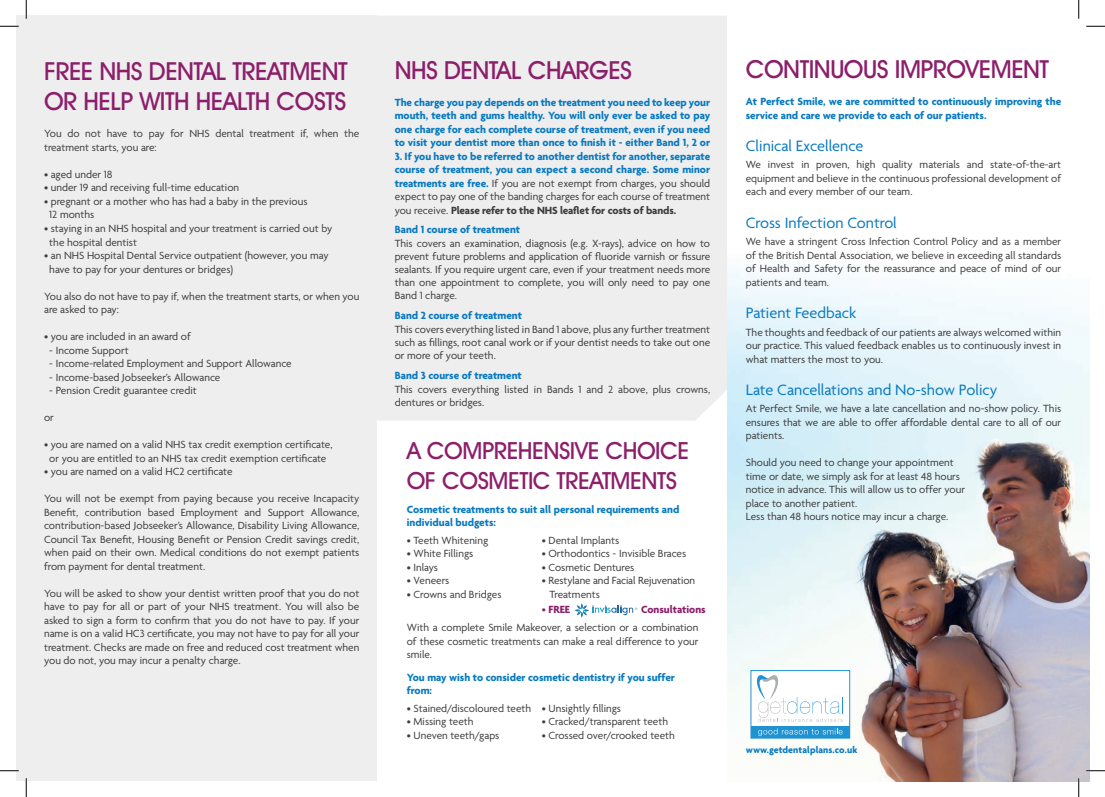
<style>
.page{position:relative;width:1105px;height:797px;background:#fff}
.page>*{position:absolute;margin:0;border:0;box-sizing:border-box;transform-origin:0 0}
.t1{font:500 25px/30px "Avant Garde IT Cby BT";letter-spacing:-.02em;color:#8c1e6a}
.t2{font:500 23.75px/30px "Avant Garde IT Cby BT";letter-spacing:-.02em;color:#8c1e6a}
.t3{font:16.25px "Agenda";color:#097ac0}
.t4{font:11.25px/13.5px "Agenda";color:#3e3e3f;text-align:justify}
.t5{font:700 11.25px/13.5px "Agenda";color:#097ac0}
.t6{font:700 11.25px "Agenda";color:#8c1e6a}
.t7{font:700 10px "Agenda";letter-spacing:.01em;color:#097ac0}
.s1{font-weight:400;color:#3e3e3f}
.s2{color:#3e3e3f}
.s3{font-weight:400}
</style>
<div class="page">
<img style="left:727px;top:268px;width:362px;height:513px">
<div style="left:16px;top:16px;width:360px;height:765px;background:#eeeeef"></div>
<div style="left:376px;top:16px;width:351px;height:404px;background:#eeeeef"></div>
<svg style="left:575px;top:603px;width:62px;height:14px"></svg>
<div style="left:751px;top:670px;width:99px;height:68px;background:#fff"></div>
<svg style="left:756px;top:675px;width:87px;height:47px"></svg>
<div style="left:751px;top:726px;width:99px;height:12px;background:#1f93d2"></div>
<svg style="left:758px;top:728px;width:84px;height:8px"></svg>
<div style="left:751px;top:670px;width:99px;height:68px;border:1px solid #2593d1"></div>
<svg style="left:0;top:25px;width:19px;height:2px"></svg>
<svg style="left:1086px;top:25px;width:19px;height:2px"></svg>
<svg style="left:0;top:770px;width:19px;height:1px"></svg>
<svg style="left:1086px;top:770px;width:19px;height:1px"></svg>
<svg style="left:25px;top:0;width:2px;height:19px"></svg>
<svg style="left:25px;top:778px;width:2px;height:19px"></svg>
<svg style="left:1078px;top:0;width:1px;height:19px"></svg>
<svg style="left:1078px;top:778px;width:1px;height:19px"></svg>
<h1 class="t1" style="left:44px;top:56px;width:305px">FREE NHS DENTAL TREATMENT<br>OR HELP WITH HEALTH COSTS</h1>
<p class="t4" style="left:44px;top:127px;width:317px">You do not have to pay for NHS dental treatment if, when the treatment starts, you are:</p>
<p class="t4" style="left:44px;top:167px;width:70px">• aged under 18</p>
<p class="t4" style="left:44px;top:181px;width:197px">• under 19 and receiving full-time education</p>
<p class="t4" style="left:49px;top:194px;width:260px;text-indent:-5px">• pregnant or a mother who has had a baby in the previous<br>12 months</p>
<p class="t4" style="left:49px;top:221px;width:285px;text-indent:-5px">• staying in an NHS hospital and your treatment is carried out by the hospital dentist</p>
<p class="t4" style="left:49px;top:248px;width:281px;text-indent:-5px">• an NHS Hospital Dental Service outpatient (however, you may have to pay for your dentures or bridges)</p>
<p class="t4" style="left:44px;top:289px;width:317px">You also do not have to pay if, when the treatment starts, or when you are asked to pay:</p>
<p class="t4" style="left:44px;top:329px;width:148px">• you are included in an award of</p>
<p class="t4" style="left:49px;top:343px;width:81px">- Income Support</p>
<p class="t4" style="left:49px;top:356px;width:244px">- Income-related Employment and Support Allowance</p>
<p class="t4" style="left:49px;top:370px;width:173px">- Income-based Jobseeker’s Allowance</p>
<p class="t4" style="left:49px;top:383px;width:149px">- Pension Credit guarantee credit</p>
<p class="t4" style="left:44px;top:410px;width:11px">or</p>
<p class="t4" style="left:44px;top:437px;width:290px;text-align:center">• you are named on a valid NHS tax credit exemption certificate, or you are entitled to an NHS tax credit exemption certificate</p>
<p class="t4" style="left:44px;top:464px;width:190px">• you are named on a valid HC2 certificate</p>
<p class="t4" style="left:44px;top:491px;width:317px">You will not be exempt from paying because you receive Incapacity Benefit, contribution based Employment and Support Allowance, contribution-based Jobseeker’s Allowance, Disability Living Allowance, Council Tax Benefit, Housing Benefit or Pension Credit savings credit, when paid on their own. Medical conditions do not exempt patients from payment for dental treatment.</p>
<p class="t4" style="left:44px;top:586px;width:317px">You will be asked to show your dentist written proof that you do not have to pay for all or part of your NHS treatment. You will also be asked to sign a form to confirm that you do not have to pay. If your name is on a valid HC3 certificate, you may not have to pay for all your treatment. Checks are made on free and reduced cost treatment when you do not, you may incur a penalty charge.</p>
<h1 class="t1" style="left:395px;top:55px;width:239px">NHS DENTAL CHARGES</h1>
<p class="t5" style="left:395px;top:95px;width:317px;text-align:justify">The charge you pay depends on the treatment you need to keep your mouth, teeth and gums healthy. You will only ever be asked to pay one charge for each complete course of treatment, even if you need to visit your dentist more than once to finish it - either Band 1, 2 or</p>
<p class="t5" style="left:395px;top:149px;width:317px;text-align:justify">3. If you have to be referred to another dentist for another, separate course of treatment, you can expect a second charge. Some minor treatments are free. <span class="s1">If you are not exempt from charges, you should expect to pay one of the banding charges for each course of treatment you receive.</span> <span class="s2">Please refer to the NHS leaflet for costs of bands.</span></p>
<p class="t5" style="left:395px;top:223px;width:127px">Band 1 course of treatment</p>
<p class="t4" style="left:395px;top:236px;width:317px;line-height:13.1px">This covers an examination, diagnosis (e.g. X-rays), advice on how to prevent future problems and application of fluoride varnish or fissure sealants. If you require urgent care, even if your treatment needs more than one appointment to complete, you will only need to pay one Band 1 charge.</p>
<p class="t5" style="left:395px;top:308px;width:129px">Band 2 course of treatment</p>
<p class="t4" style="left:395px;top:322px;width:317px">This covers everything listed in Band 1 above, plus any further treatment such as fillings, root canal work or if your dentist needs to take out one or more of your teeth.</p>
<p class="t5" style="left:395px;top:368px;width:129px">Band 3 course of treatment</p>
<p class="t4" style="left:395px;top:382px;width:317px;line-height:13.1px">This covers everything listed in Bands 1 and 2 above, plus crowns, dentures or bridges.</p>
<h2 class="t2" style="left:407px;top:435px;width:284px">A COMPREHENSIVE CHOICE<br>OF COSMETIC TREATMENTS</h2>
<p class="t5" style="left:407px;top:502px;width:274px">Cosmetic treatments to suit all personal requirements and individual budgets:</p>
<p class="t4" style="left:407px;top:533px;width:83px">• Teeth Whitening</p>
<p class="t4" style="left:542px;top:533px;width:79px">• Dental Implants</p>
<p class="t4" style="left:407px;top:546px;width:68px">• White Fillings</p>
<p class="t4" style="left:542px;top:546px;width:146px">• Orthodontics - Invisible Braces</p>
<p class="t4" style="left:407px;top:560px;width:33px">• Inlays</p>
<p class="t4" style="left:542px;top:560px;width:94px">• Cosmetic Dentures</p>
<p class="t4" style="left:407px;top:573px;width:44px">• Veneers</p>
<p class="t4" style="left:542px;top:573px;width:155px">• Restylane and Facial Rejuvenation</p>
<p class="t4" style="left:407px;top:587px;width:96px">• Crowns and Bridges</p>
<p class="t4" style="left:549px;top:587px;width:52px">Treatments</p>
<p class="t4" style="left:407px;top:620px;width:293px">With a complete Smile Makeover, a selection or a combination of these cosmetic treatments can make a real difference to your smile.</p>
<p class="t5" style="left:407px;top:670px;width:270px">You may wish to consider cosmetic dentistry if you suffer from:</p>
<p class="t4" style="left:407px;top:701px;width:216px">• Stained/discoloured teeth • Unsightly fillings</p>
<p class="t4" style="left:407px;top:714px;width:68px">• Missing teeth</p>
<p class="t4" style="left:542px;top:714px;width:128px">• Cracked/transparent teeth</p>
<p class="t4" style="left:407px;top:728px;width:94px">• Uneven teeth/gaps</p>
<p class="t4" style="left:542px;top:728px;width:135px">• Crossed over/crooked teeth</p>
<p class="t6" style="left:542px;top:602px;width:30px"><span class="s3">•</span> FREE</p>
<p class="t6" style="left:641px;top:602px;width:66px">Consultations</p>
<h1 class="t1" style="left:746px;top:54px;width:305px">CONTINUOUS IMPROVEMENT</h1>
<p class="t5" style="left:746px;top:94px;width:317px">At Perfect Smile, we are committed to continuously improving the service and care we provide to each of our patients.</p>
<h3 class="t3" style="left:746px;top:136px;width:119px">Clinical Excellence</h3>
<p class="t4" style="left:746px;top:158px;width:317px">We invest in proven, high quality materials and state-of-the-art equipment and believe in the continuous professional development of each and every member of our team.</p>
<h3 class="t3" style="left:746px;top:213px;width:153px">Cross Infection Control</h3>
<p class="t4" style="left:746px;top:235px;width:317px">We have a stringent Cross Infection Control Policy and as a member of the British Dental Association, we believe in exceeding all standards of Health and Safety for the reassurance and peace of mind of our patients and team.</p>
<h3 class="t3" style="left:746px;top:303px;width:112px">Patient Feedback</h3>
<p class="t4" style="left:746px;top:325px;width:317px">The thoughts and feedback of our patients are always welcomed within our practice. This valued feedback enables us to continuously invest in what matters the most to you.</p>
<h3 class="t3" style="left:746px;top:380px;width:253px">Late Cancellations and No-show Policy</h3>
<p class="t4" style="left:746px;top:402px;width:317px">At Perfect Smile, we have a late cancellation and no-show policy. This ensures that we are able to offer affordable dental care to all of our patients.</p>
<p class="t4" style="left:746px;top:456px;width:221px;text-align:left">Should you need to change your appointment time or date, we simply ask for at least 48 hours notice in advance. This will allow us to offer your place to another patient.<br>Less than 48 hours notice may incur a charge.</p>
<p class="t7" style="left:746px;top:743px;width:113px">www.getdentalplans.co.uk</p>
</div>
